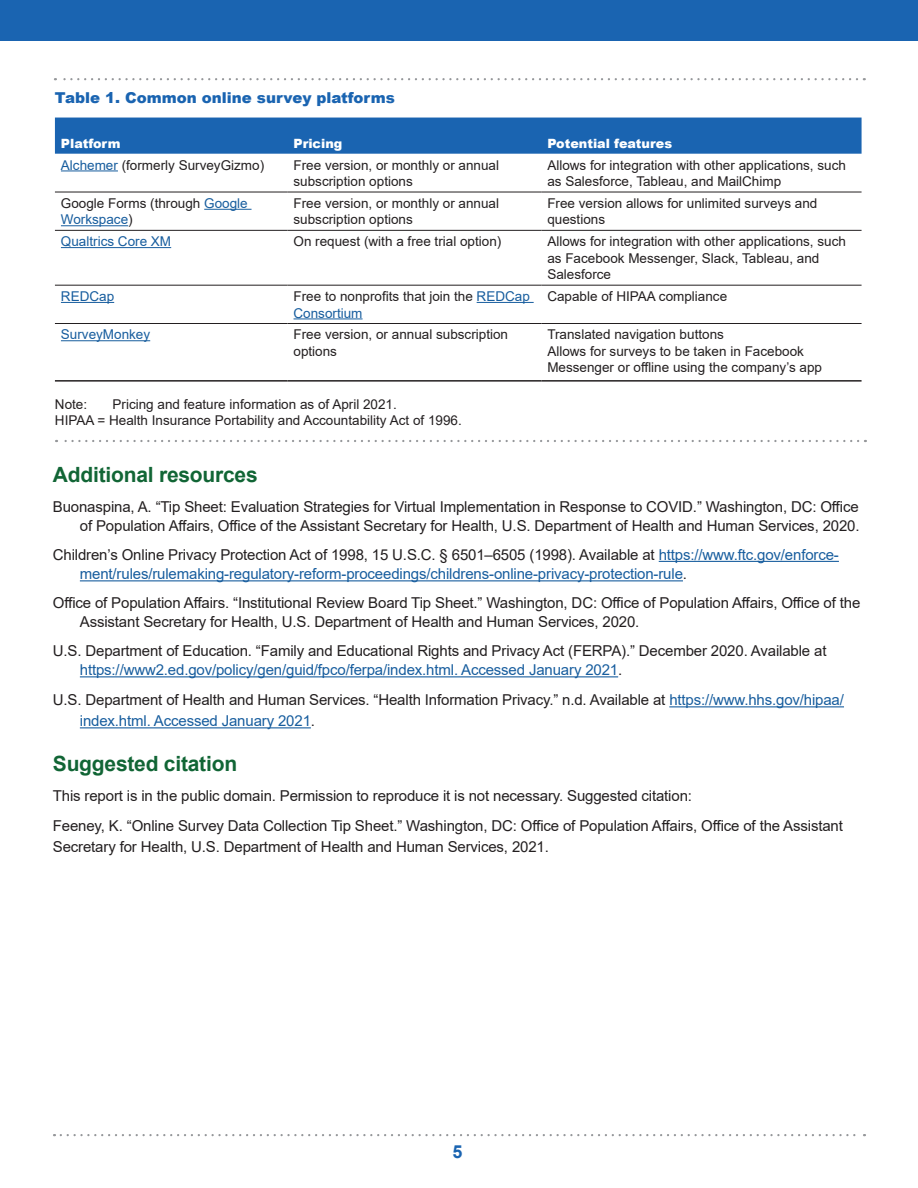
<style>
.page{position:relative;width:918px;height:1188px;background:#fff}
.page>*{position:absolute;margin:0;border:0;box-sizing:border-box;transform-origin:0 0}
.purple_heading{font:700 21px "Arial";letter-spacing:-.01em;color:#116535}
.t1{font:700 18px "Arial";color:#1a64b1}
.Reference{font:15px/19.5px "Arial";letter-spacing:-.01em;color:#231f20}
.text{font:15px/21px "Arial";letter-spacing:-.01em;color:#231f20}
.Reference-2{font:15px/19.5px "Arial";letter-spacing:-.01em;color:#175d9e}
.CHART_TITLE___museo{font:900 15px "Arial";color:#1a64b1}
.TABLE_TEXT___museo_s{font:13.5px/16.5px "Arial";color:#231f20}
.TABLE_TEXT___museo_s-2{font:13.5px "Arial";color:#175d9e}
.TABLE_TEXT_BOLD___mu{font:900 12.75px "Arial";color:#fff}
.s1{color:#175d9e}
.s2{color:#231f20}
</style>
<div class="page">
<svg style="left:61px;top:1134px;width:804px;height:2px"></svg>
<div style="left:0;top:0;width:918px;height:41px;background:#1a64b1"></div>
<hr style="left:659px;top:561px;width:180px;height:1px;background:#175d9e">
<hr style="left:80px;top:580px;width:603px;height:1px;background:#175d9e">
<hr style="left:80px;top:676px;width:538px;height:1px;background:#175d9e">
<hr style="left:669px;top:706px;width:175px;height:1px;background:#175d9e">
<hr style="left:80px;top:727px;width:231px;height:1px;background:#175d9e">
<svg style="left:56px;top:440px;width:802px;height:2px"></svg>
<div style="left:55px;top:118px;width:807px;height:36px;background:#1a64b1"></div>
<hr style="left:55px;top:192px;width:233px;height:1px;background:#231f20">
<hr style="left:288px;top:192px;width:253px;height:1px;background:#231f20">
<hr style="left:541px;top:192px;width:321px;height:1px;background:#231f20">
<hr style="left:55px;top:230px;width:233px;height:1px;background:#231f20">
<hr style="left:288px;top:230px;width:253px;height:1px;background:#231f20">
<hr style="left:541px;top:230px;width:321px;height:1px;background:#231f20">
<hr style="left:55px;top:285px;width:233px;height:1px;background:#231f20">
<hr style="left:288px;top:285px;width:253px;height:1px;background:#231f20">
<hr style="left:541px;top:285px;width:321px;height:1px;background:#231f20">
<hr style="left:55px;top:323px;width:233px;height:1px;background:#231f20">
<hr style="left:288px;top:323px;width:253px;height:1px;background:#231f20">
<hr style="left:541px;top:323px;width:321px;height:1px;background:#231f20">
<hr style="left:55px;top:380px;width:233px;height:2px;background:#231f20">
<hr style="left:288px;top:380px;width:253px;height:2px;background:#231f20">
<hr style="left:541px;top:380px;width:321px;height:2px;background:#231f20">
<hr style="left:61px;top:170px;width:57px;height:1px;background:#175d9e">
<hr style="left:204px;top:209px;width:48px;height:1px;background:#175d9e">
<hr style="left:61px;top:225px;width:67px;height:1px;background:#175d9e">
<hr style="left:61px;top:247px;width:110px;height:1px;background:#175d9e">
<hr style="left:61px;top:302px;width:53px;height:1px;background:#175d9e">
<hr style="left:477px;top:302px;width:57px;height:1px;background:#175d9e">
<hr style="left:294px;top:318px;width:69px;height:1px;background:#175d9e">
<hr style="left:61px;top:340px;width:89px;height:1px;background:#175d9e">
<svg style="left:55px;top:78px;width:802px;height:2px"></svg>
<p class="CHART_TITLE___museo" style="left:55px;top:86px;width:342px">Table 1. Common online survey platforms</p>
<p class="TABLE_TEXT_BOLD___mu" style="left:61px;top:134px;width:61px">Platform</p>
<p class="TABLE_TEXT_BOLD___mu" style="left:294px;top:134px;width:50px">Pricing</p>
<p class="TABLE_TEXT_BOLD___mu" style="left:547px;top:134px;width:126px">Potential features</p>
<p class="TABLE_TEXT___museo_s" style="left:61px;top:156px;width:205px"><span class="s1">Alchemer</span> (formerly SurveyGizmo)</p>
<p class="TABLE_TEXT___museo_s" style="left:294px;top:156px;width:207px">Free version, or monthly or annual subscription options</p>
<p class="TABLE_TEXT___museo_s" style="left:547px;top:156px;width:300px">Allows for integration with other applications, such as Salesforce, Tableau, and MailChimp</p>
<p class="TABLE_TEXT___museo_s" style="left:61px;top:195px;width:188px">Google Forms (through <span class="s1">Google<br>Workspace</span>)</p>
<p class="TABLE_TEXT___museo_s" style="left:294px;top:195px;width:207px">Free version, or monthly or annual subscription options</p>
<p class="TABLE_TEXT___museo_s" style="left:547px;top:195px;width:272px">Free version allows for unlimited surveys and questions</p>
<p class="TABLE_TEXT___museo_s-2" style="left:61px;top:232px;width:112px">Qualtrics Core XM</p>
<p class="TABLE_TEXT___museo_s" style="left:294px;top:233px;width:209px">On request (with a free trial option)</p>
<p class="TABLE_TEXT___museo_s" style="left:547px;top:233px;width:300px">Allows for integration with other applications, such as Facebook Messenger, Slack, Tableau, and<br>Salesforce</p>
<p class="TABLE_TEXT___museo_s-2" style="left:61px;top:287px;width:55px">REDCap</p>
<p class="TABLE_TEXT___museo_s" style="left:294px;top:288px;width:238px">Free to nonprofits that join the <span class="s1">REDCap<br>Consortium</span></p>
<p class="TABLE_TEXT___museo_s" style="left:547px;top:288px;width:181px">Capable of HIPAA compliance</p>
<p class="TABLE_TEXT___museo_s-2" style="left:61px;top:325px;width:91px">SurveyMonkey</p>
<p class="TABLE_TEXT___museo_s" style="left:294px;top:326px;width:216px">Free version, or annual subscription options</p>
<p class="TABLE_TEXT___museo_s" style="left:547px;top:326px;width:178px">Translated navigation buttons</p>
<p class="TABLE_TEXT___museo_s" style="left:547px;top:343px;width:276px">Allows for surveys to be taken in Facebook<br>Messenger or offline using the company’s app</p>
<p class="TABLE_TEXT___museo_s" style="left:55px;top:396px;width:34px">Note:</p>
<p class="TABLE_TEXT___museo_s" style="left:113px;top:396px;width:286px">Pricing and feature information as of April 2021.</p>
<p class="TABLE_TEXT___museo_s" style="left:55px;top:412px;width:408px">HIPAA = Health Insurance Portability and Accountability Act of 1996.</p>
<p class="purple_heading" style="left:53px;top:460px;width:206px">Additional resources</p>
<p class="Reference" style="left:53px;top:497px;width:808px;text-align:right">Buonaspina, A. “Tip Sheet: Evaluation Strategies for Virtual Implementation in Response to COVID.” Washington, DC: Office of Population Affairs, Office of the Assistant Secretary for Health, U.S. Department of Health and Human Services, 2020.</p>
<p class="Reference-2" style="left:80px;top:545px;width:761px;text-indent:-27px"><span class="s2">Children’s Online Privacy Protection Act of 1998, 15 U.S.C. § 6501–6505 (1998). Available at</span> https://www.ftc.gov/enforce&shy;ment/rules/rulemaking-regulatory-reform-proceedings/childrens-online-privacy-protection-rule<span class="s2">.</span></p>
<p class="Reference" style="left:80px;top:593px;width:782px;text-indent:-27px">Office of Population Affairs. “Institutional Review Board Tip Sheet.” Washington, DC: Office of Population Affairs, Office of the<br>Assistant Secretary for Health, U.S. Department of Health and Human Services, 2020.</p>
<p class="Reference" style="left:80px;top:641px;width:748px;text-indent:-27px">U.S. Department of Education. “Family and Educational Rights and Privacy Act (FERPA).” December 2020. Available at <span class="s1">https://www2.ed.gov/policy/gen/guid/fpco/ferpa/index.html. Accessed January 2021</span>.</p>
<p class="Reference" style="left:80px;top:689px;width:766px;line-height:21px;text-indent:-27px">U.S. Department of Health and Human Services. “Health Information Privacy.” n.d. Available at <span class="s1">https://www.hhs.gov/hipaa/ index.html. Accessed January 2021</span>.</p>
<p class="purple_heading" style="left:53px;top:749px;width:186px">Suggested citation</p>
<p class="text" style="left:53px;top:785px;width:641px">This report is in the public domain. Permission to reproduce it is not necessary. Suggested citation:</p>
<p class="text" style="left:53px;top:815px;width:792px">Feeney, K. “Online Survey Data Collection Tip Sheet.” Washington, DC: Office of Population Affairs, Office of the Assistant<br>Secretary for Health, U.S. Department of Health and Human Services, 2021.</p>
<h2 class="t1" style="left:453px;top:1139px;width:12px">5</h2>
</div>
